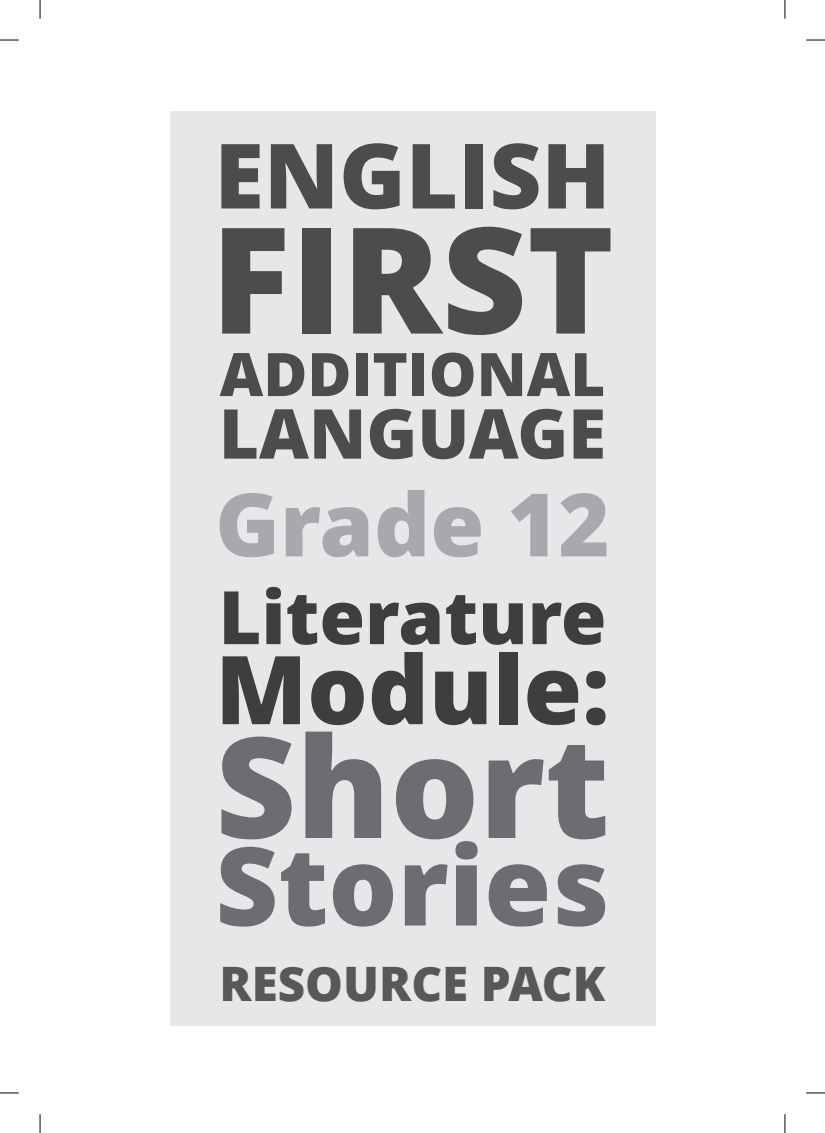
<style>
.page{position:relative;width:825px;height:1133px;background:#fff}
.page>*{position:absolute;margin:0;border:0;box-sizing:border-box;transform-origin:0 0}
.t1{font:800 147.5px "Open Sans";color:#4b4c4d}
.t2{font:800 140px "Open Sans";color:#6c6d70}
.t3{font:800 108.75px "Open Sans";color:#6c6d70}
.t4{font:800 95px "Open Sans";color:#3e3e3f}
.t5{font:800 90px "Open Sans";color:#4b4c4d}
.t6{font:800 87.5px "Open Sans";color:#a8a9ad}
.t7{font:800 73.75px "Open Sans";color:#3e3e3f}
.t8{font:800 68.75px "Open Sans";color:#4b4c4d}
.t9{font:800 60px "Open Sans";color:#4b4c4d}
.t10{font:800 47.5px "Open Sans";color:#57585a}
</style>
<div class="page">
<div style="left:170px;top:111px;width:484px;height:914px;background:#e6e7e9"></div>
<svg style="left:0;top:39px;width:19px;height:2px"></svg>
<svg style="left:806px;top:39px;width:18px;height:2px"></svg>
<svg style="left:0;top:1092px;width:19px;height:1px"></svg>
<svg style="left:806px;top:1092px;width:18px;height:1px"></svg>
<svg style="left:39px;top:0;width:2px;height:19px"></svg>
<svg style="left:39px;top:1114px;width:2px;height:18px"></svg>
<svg style="left:784px;top:0;width:1px;height:19px"></svg>
<svg style="left:784px;top:1114px;width:1px;height:18px"></svg>
<h3 class="t5" style="left:214px;top:107px;width:397px">ENGLISH</h3>
<h1 class="t1" style="left:211px;top:168px;width:404px">FIRST</h1>
<p class="t9" style="left:219px;top:328px;width:387px">ADDITIONAL</p>
<h3 class="t8" style="left:219px;top:381px;width:388px">LANGUAGE</h3>
<h3 class="t6" style="left:215px;top:458px;width:396px">Grade 12</h3>
<h3 class="t7" style="left:218px;top:561px;width:389px">Literature</h3>
<h3 class="t4" style="left:215px;top:617px;width:395px">Module:</h3>
<h2 class="t2" style="left:215px;top:680px;width:395px">Short</h2>
<h3 class="t3" style="left:215px;top:803px;width:395px">Stories</h3>
<p class="t10" style="left:219px;top:947px;width:387px">RESOURCE PACK</p>
</div>
